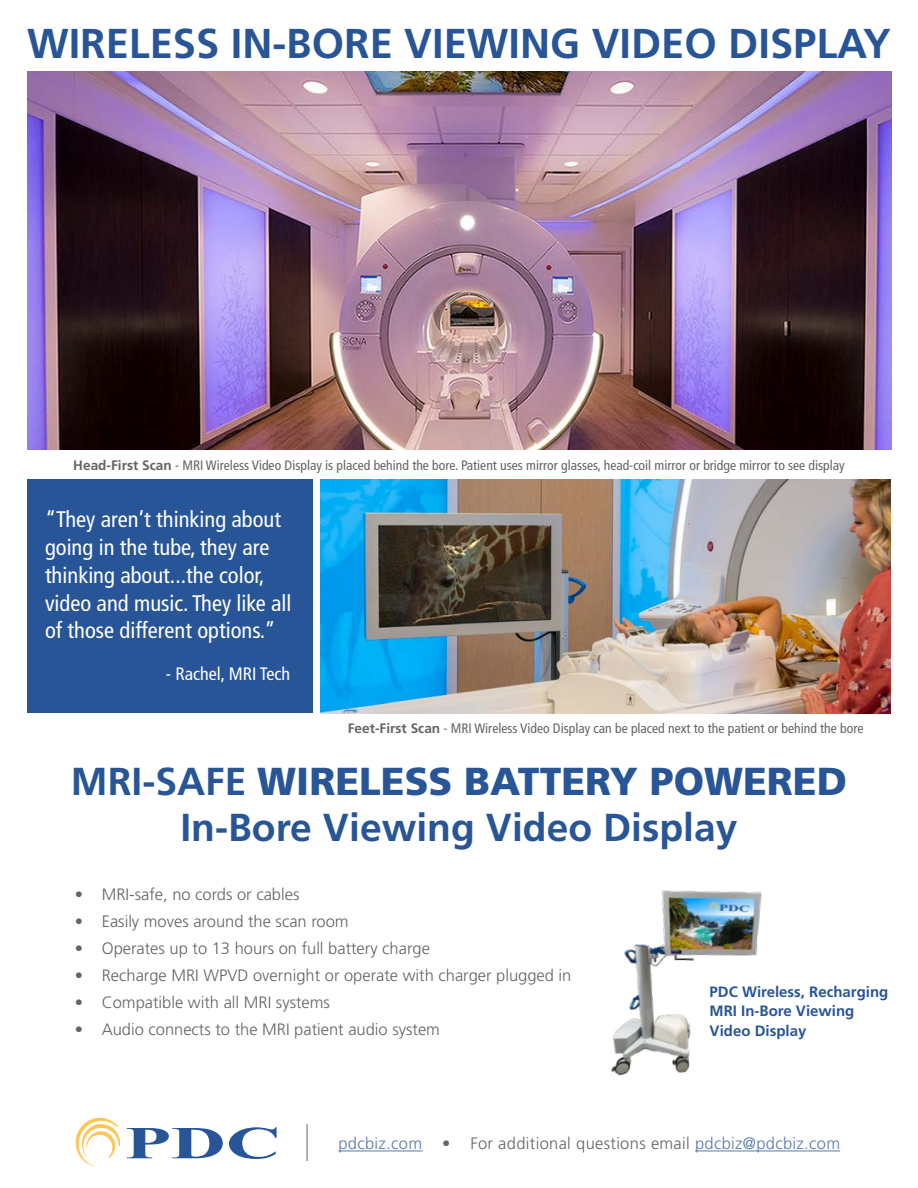
<style>
.page{position:relative;width:918px;height:1188px;background:#fff}
.page>*{position:absolute;margin:0;border:0;box-sizing:border-box;transform-origin:0 0}
.t1{font:700 41.7px "Frutiger LT Std";color:#285597}
.t2{font:700 39px/46.5px "Frutiger LT Std";color:#285597;text-align:center}
.t3{font:condensed 22.5px/27.8px "Frutiger LT Std";color:#fff}
.t4{font:condensed 18px "Frutiger LT Std";color:#fff}
.t5{font:300 16.5px "Frutiger";color:#636466}
.t6{font:300 16.5px "Frutiger";letter-spacing:.02em;color:#636466}
.t7{font:700 15px/19.5px "Frutiger LT Std";color:#285597}
.t8{font:condensed 13.65px "Frutiger LT Std";color:#636466}
.s1{font-weight:700;font-stretch:normal}
.s2{font-weight:900}
.s3{color:#5879b0}
</style>
<div class="page">
<img style="left:27px;top:72px;width:864px;height:378px">
<div style="left:27px;top:480px;width:285px;height:233px;background:#285597"></div>
<img style="left:320px;top:480px;width:571px;height:233px">
<svg style="left:127px;top:1128px;width:96px;height:30px"></svg>
<svg style="left:229px;top:1127px;width:48px;height:32px"></svg>
<svg style="left:76px;top:1118px;width:45px;height:49px"></svg>
<hr style="left:307px;top:1124px;width:1px;height:37px;background:#636466">
<hr style="left:338px;top:1151px;width:84px;height:1px;background:#5879b0">
<hr style="left:695px;top:1151px;width:145px;height:1px;background:#5879b0">
<img style="left:611px;top:890px;width:151px;height:186px">
<h1 class="t1" style="left:27px;top:19px;width:866px">WIRELESS IN-BORE VIEWING VIDEO DISPLAY</h1>
<p class="t8" style="left:73px;top:457px;width:773px"><span class="s1">Head-First Scan</span> - MRI Wireless Video Display is placed behind the bore. Patient uses mirror glasses, head-coil mirror or bridge mirror to see display</p>
<h3 class="t3" style="left:45px;top:506px;width:248px">“They aren’t thinking about going in the tube, they are thinking about...the color, video and music. They like all of those different options.”</h3>
<p class="t4" style="left:166px;top:664px;width:126px">- Rachel, MRI Tech</p>
<p class="t8" style="left:348px;top:720px;width:517px"><span class="s1">Feet-First Scan</span> - MRI Wireless Video Display can be placed next to the patient or behind the bore</p>
<h2 class="t2" style="left:71px;top:758px;width:778px">MRI-SAFE <span class="s2">WIRELESS BATTERY POWERED<br></span>In-Bore Viewing Video Display</h2>
<p class="t5" style="left:75px;top:885px;width:226px">• MRI-safe, no cords or cables</p>
<p class="t5" style="left:75px;top:912px;width:275px">• Easily moves around the scan room</p>
<p class="t5" style="left:75px;top:939px;width:357px">• Operates up to 13 hours on full battery charge</p>
<p class="t5" style="left:75px;top:966px;width:498px">• Recharge MRI WPVD overnight or operate with charger plugged in</p>
<p class="t5" style="left:75px;top:993px;width:257px">• Compatible with all MRI systems</p>
<p class="t5" style="left:75px;top:1020px;width:367px">• Audio connects to the MRI patient audio system</p>
<p class="t7" style="left:710px;top:982px;width:180px">PDC Wireless, Recharging<br>MRI In-Bore Viewing<br>Video Display</p>
<p class="t6" style="left:338px;top:1134px;width:503px"><span class="s3">pdcbiz.com</span> • For additional questions email <span class="s3">pdcbiz@pdcbiz.com</span></p>
</div>
